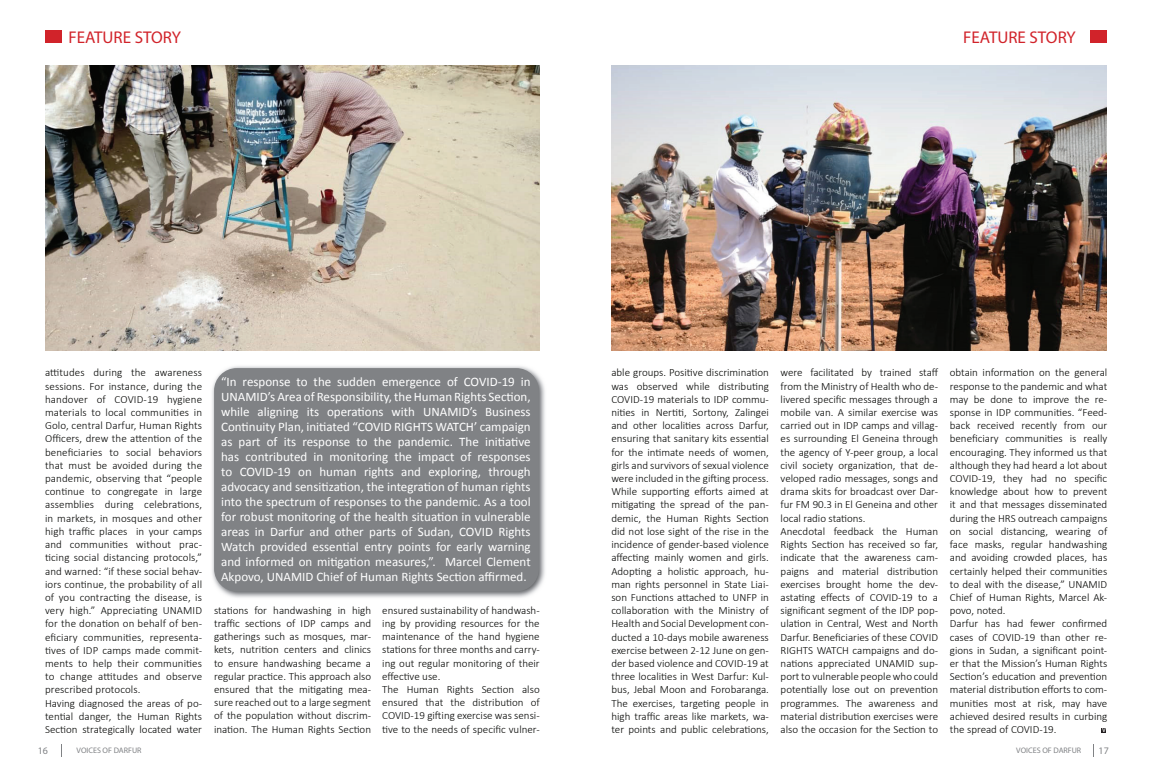
<style>
.page{position:relative;width:1151px;height:783px;background:#fff}
.page>*{position:absolute;margin:0;border:0;box-sizing:border-box;transform-origin:0 0}
.t1{font:17px "Myriad Pro";color:#d1232a}
.t2{font:13px/15px "Calibri";color:#fff;text-align:justify}
.t3{font:300 11px/13.2px "Calibri";color:#040503}
.t4{font:10px "Myriad Pro";color:#808285}
.t5{font:8px "Myriad Pro";color:#808285}
.t6{font:8px "Myriad Pro";color:#fff}
</style>
<div class="page">
<svg style="left:61px;top:744px;width:1px;height:12px"></svg>
<svg style="left:1093px;top:744px;width:1px;height:12px"></svg>
<div style="left:45px;top:31px;width:16px;height:12px;background:#d1232a"></div>
<div style="left:1090px;top:30px;width:16px;height:13px;background:#d1232a"></div>
<svg style="left:1101px;top:728px;width:5px;height:4px"></svg>
<img style="left:212px;top:366px;width:333px;height:232px">
<div style="left:214px;top:368px;width:325px;height:223px;background:#808285;border-radius:23px"></div>
<img style="left:45px;top:65px;width:495px;height:285px">
<img style="left:611px;top:65px;width:496px;height:285px">
<h1 class="t1" style="left:68px;top:27px;width:114px">FEATURE STORY</h1>
<h1 class="t1" style="left:963px;top:27px;width:114px">FEATURE STORY</h1>
<p class="t3" style="left:45px;top:366px;width:159px">attitudes during the awareness sessions. For instance, during the handover of COVID-19 hygiene materials to local communities in Golo, central Darfur, Human Rights Officers, drew the attention of the beneficiaries to social behaviors that must be avoided during the pandemic, observing that “people continue to congregate in large assemblies during celebrations, in markets, in mosques and other high traffic places in your camps and communities without prac&shy;ticing social distancing protocols,” and warned: “if these social behav&shy;iors continue, the probability of all of you contracting the disease, is very high.” Appreciating UNAMID for the donation on behalf of ben&shy;eficiary communities, representa&shy;tives of IDP camps made commit&shy;ments to help their communities to change attitudes and observe prescribed protocols.<br>Having diagnosed the areas of po&shy;tential danger, the Human Rights Section strategically located water</p>
<p class="t2" style="left:221px;top:373px;width:311px">“In response to the sudden emergence of COVID-19 in UNAMID’s Area of Responsibility, the Human Rights Section, while aligning its operations with UNAMID’s Business Continuity Plan, initiated “COVID RIGHTS WATCH’ campaign as part of its response to the pandemic. The initiative has contributed in monitoring the impact of responses to COVID-19 on human rights and exploring, through advocacy and sensitization, the integration of human rights into the spectrum of responses to the pandemic. As a tool for robust monitoring of the health situation in vulnerable areas in Darfur and other parts of Sudan, COVID Rights Watch provided essential entry points for early warning and informed on mitigation measures,”. Marcel Clement Akpovo, UNAMID Chief of Human Rights Section affirmed.</p>
<p class="t3" style="left:214px;top:603px;width:158px;text-align:justify">stations for handwashing in high traffic sections of IDP camps and gatherings such as mosques, mar&shy;kets, nutrition centers and clinics to ensure handwashing became a regular practice. This approach also ensured that the mitigating mea&shy;sure reached out to a large segment of the population without discrim&shy;ination. The Human Rights Section</p>
<p class="t3" style="left:382px;top:603px;width:159px">ensured sustainability of handwash&shy;ing by providing resources for the maintenance of the hand hygiene stations for three months and carry&shy;ing out regular monitoring of their effective use.<br>The Human Rights Section also ensured that the distribution of<br>COVID-19 gifting exercise was sensi&shy;tive to the needs of specific vulner-</p>
<p class="t3" style="left:611px;top:366px;width:159px;text-align:justify">able groups. Positive discrimination was observed while distributing COVID-19 materials to IDP commu&shy;nities in Nertiti, Sortony, Zalingei and other localities across Darfur, ensuring that sanitary kits essential for the intimate needs of women, girls and survivors of sexual violence were included in the gifting process.<br>While supporting efforts aimed at mitigating the spread of the pan&shy;demic, the Human Rights Section did not lose sight of the rise in the incidence of gender-based violence affecting mainly women and girls.<br>Adopting a holistic approach, hu&shy;man rights personnel in State Liai&shy;son Functions attached to UNFP in collaboration with the Ministry of Health and Social Development con&shy;ducted a 10-days mobile awareness exercise between 2-12 June on gen&shy;der based violence and COVID-19 at three localities in West Darfur: Kul&shy;bus, Jebal Moon and Forobaranga.<br>The exercises, targeting people in high traffic areas like markets, wa&shy;ter points and public celebrations,</p>
<p class="t3" style="left:781px;top:366px;width:159px">were facilitated by trained staff from the Ministry of Health who de&shy;livered specific messages through a mobile van. A similar exercise was carried out in IDP camps and villag&shy;es surrounding El Geneina through the agency of Y-peer group, a local civil society organization, that de&shy;veloped radio messages, songs and drama skits for broadcast over Dar&shy;fur FM 90.3 in El Geneina and other local radio stations.<br>Anecdotal feedback the Human Rights Section has received so far, indicate that the awareness cam&shy;paigns and material distribution exercises brought home the dev&shy;astating effects of COVID-19 to a significant segment of the IDP pop&shy;ulation in Central, West and North Darfur. Beneficiaries of these COVID RIGHTS WATCH campaigns and do&shy;nations appreciated UNAMID sup&shy;port to vulnerable people who could potentially lose out on prevention programmes. The awareness and material distribution exercises were also the occasion for the Section to</p>
<p class="t3" style="left:950px;top:366px;width:159px">obtain information on the general response to the pandemic and what may be done to improve the re&shy;sponse in IDP communities. “Feed&shy;back received recently from our beneficiary communities is really encouraging. They informed us that although they had heard a lot about<br>COVID-19, they had no specific knowledge about how to prevent it and that messages disseminated during the HRS outreach campaigns on social distancing, wearing of face masks, regular handwashing and avoiding crowded places, has certainly helped their communities to deal with the disease,” UNAMID<br>Chief of Human Rights, Marcel Ak&shy;povo, noted.<br>Darfur has had fewer confirmed cases of COVID-19 than other re&shy;gions in Sudan, a significant point&shy;er that the Mission’s Human Rights<br>Section’s education and prevention material distribution efforts to com&shy;munities most at risk, may have achieved desired results in curbing the spread of COVID-19.</p>
<p class="t6" style="left:1102px;top:724px;width:6px">V</p>
<p class="t4" style="left:38px;top:744px;width:12px">16</p>
<p class="t5" style="left:77px;top:745px;width:66px">VOICES OF DARFUR</p>
<p class="t5" style="left:1016px;top:745px;width:66px">VOICES OF DARFUR</p>
<p class="t4" style="left:1098px;top:744px;width:12px">17</p>
</div>
